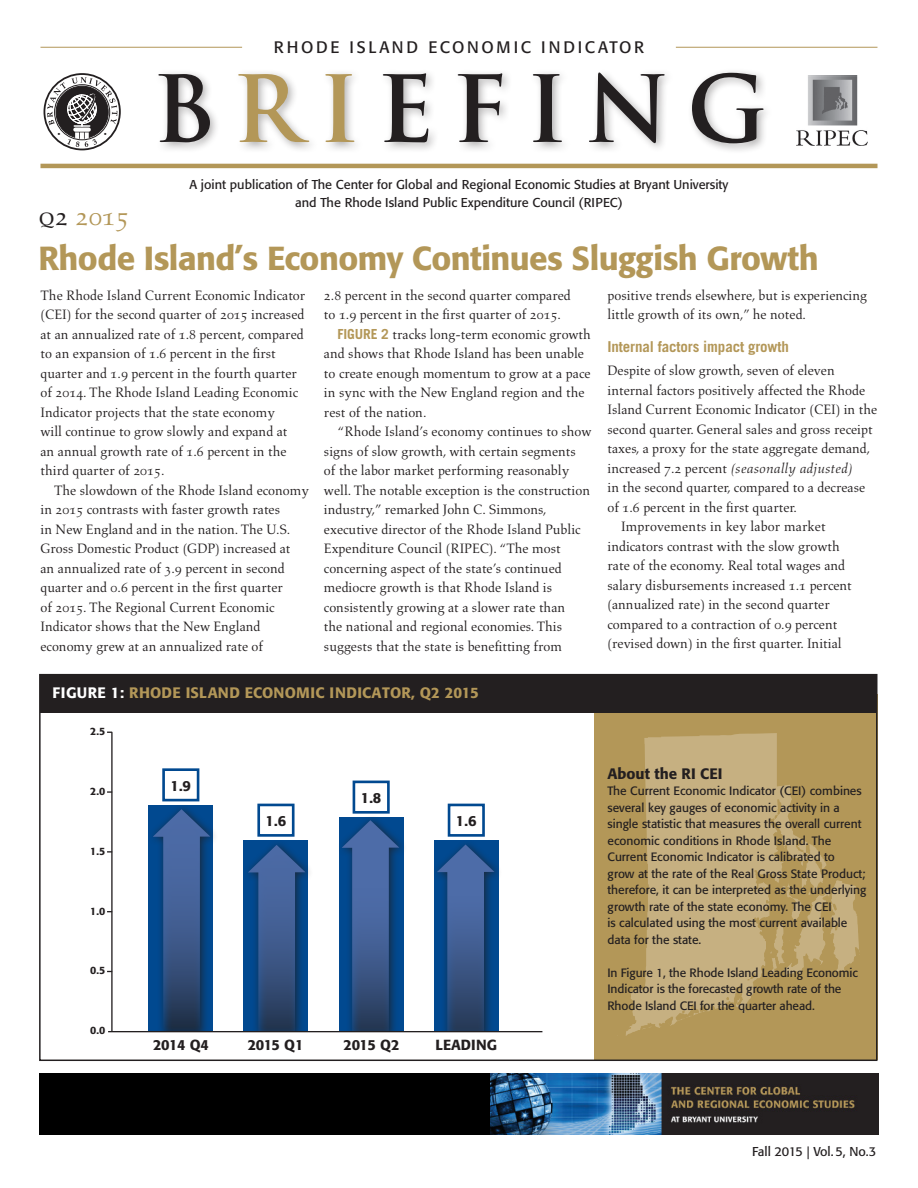
<style>
.page{position:relative;width:918px;height:1188px;background:#fff}
.page>*{position:absolute;margin:0;border:0;box-sizing:border-box;transform-origin:0 0}
.t1{font:700 90px "Trajan Pro";letter-spacing:.2em;color:#231f20}
.t2{font:500 33px "Formata";letter-spacing:-.015em;color:#b39758}
.t3{font:27px "Aldus Roman SC";color:#b39758}
.t4{font:16.5px "Formata";letter-spacing:.16em;color:#231f20}
.t5{font:500 15px "Formata";letter-spacing:.015em;color:#b39758}
.t6{font:700 15px "Trade Gothic";letter-spacing:-.01em;color:#b39758}
.t7{font:500 15px "Formata";color:#231f20}
.t8{font:500 14.55px "Formata";letter-spacing:-.01em;color:#231f20}
.t9{font:13.8px/19.5px "Aldus";color:#231f20}
.t10{font:italic 13.8px "Aldus";color:#231f20}
.t11{font:12.75px/17.2px "Formata";color:#231f20;text-align:center}
.t12{font:12.75px "Formata";letter-spacing:-.02em;color:#231f20}
.t13{font:12px/16.5px "Formata";color:#231f20}
.t14{font:500 10.5px "Formata";color:#231f20}
.t15{font:6.15px "Aldus Roman SC";color:#231f20}
.s1{font-family:"Aldus Roman SC";font-weight:400;font-size:6.15px}
.s2{color:#b39758}
.s3{color:#231f20}
.s4{font-family:"Aldus Roman SC"}
.s5{font-family:"Trade Gothic";font-weight:700;color:#b39758}
.s6{color:#fff}
.s7{font-style:normal}
.s8{font-family:"Aldus Roman SC";font-style:normal}
</style>
<div class="page">
<svg style="left:594px;top:712px;width:281px;height:346px;background:#b59a5e"></svg>
<img style="left:626px;top:733px;width:128px;height:303px">
<div style="left:432px;top:839px;width:71px;height:205px;background:#231f20;opacity:.75"></div>
<svg style="left:437px;top:845px;width:57px;height:186px;background:#295289"></svg>
<div style="left:243px;top:839px;width:71px;height:203px;background:#231f20;opacity:.75"></div>
<svg style="left:248px;top:845px;width:57px;height:186px;background:#275086"></svg>
<div style="left:257px;top:804px;width:38px;height:33px;border:3px solid #014990"></div>
<div style="left:162px;top:768px;width:37px;height:33px;border:3px solid #014990"></div>
<div style="left:353px;top:781px;width:37px;height:33px;border:3px solid #014990"></div>
<div style="left:448px;top:804px;width:37px;height:33px;border:3px solid #014990"></div>
<div style="left:337px;top:815px;width:71px;height:227px;background:#231f20;opacity:.75"></div>
<svg style="left:342px;top:820px;width:57px;height:211px;background:#2a538b"></svg>
<div style="left:148px;top:804px;width:71px;height:238px;background:#231f20;opacity:.75"></div>
<svg style="left:153px;top:809px;width:57px;height:222px;background:#275086"></svg>
<div style="left:154px;top:68px;width:620px;height:87px;background:#231f20;opacity:.35"></div>
<div style="left:44px;top:73px;width:77px;height:77px;border:2px solid #231f20;border-radius:50%"></div>
<svg style="left:56px;top:86px;width:52px;height:52px"></svg>
<div style="left:75px;top:127px;width:14px;height:5px;background:#fff"></div>
<svg style="left:67px;top:134px;width:30px;height:13px"></svg>
<svg style="left:47px;top:77px;width:70px;height:50px"></svg>
<div style="left:54px;top:84px;width:56px;height:56px;border:1px solid #231f20;border-radius:50%"></div>
<hr style="left:40px;top:47px;width:202px;height:1px;background:#b39758">
<hr style="left:40px;top:164px;width:838px;height:4px;background:#b39758">
<hr style="left:676px;top:47px;width:201px;height:1px;background:#b39758">
<img style="left:797px;top:76px;width:71px;height:70px">
<div style="left:40px;top:674px;width:838px;height:38px;background:#231f20"></div>
<img style="left:490px;top:1073px;width:387px;height:62px">
<div style="left:40px;top:1073px;width:450px;height:62px;background:#000"></div>
<hr style="left:111px;top:732px;width:2px;height:300px;background:#231f20">
<div style="left:147px;top:1032px;width:368px;height:23px;background:#fff"></div>
<hr style="left:108px;top:1031px;width:434px;height:1px;background:#231f20">
<p class="t15" style="left:57px;top:131px;width:5px">•</p>
<p class="t4" style="left:274px;top:37px;width:372px">RHODE ISLAND ECONOMIC INDICATOR</p>
<h1 class="t1" style="left:104px;top:53px;width:665px"><span class="s1">•</span> B<span class="s2">RI</span>EFING</h1>
<p class="t11" style="left:190px;top:176px;width:540px">A joint publication of The Center for Global and Regional Economic Studies at Bryant University and The Rhode Island Public Expenditure Council (RIPEC)</p>
<h3 class="t3" style="left:38px;top:201px;width:92px"><span class="s3">q2</span> 2015</h3>
<h2 class="t2" style="left:38px;top:238px;width:782px">Rhode Island’s Economy Continues Sluggish Growth</h2>
<p class="t9" style="left:40px;top:286px;width:266px">The Rhode Island Current Economic Indicator (CEI) for the second quarter of <span class="s4">2015</span> increased at an annualized rate of <span class="s4">1.8</span> percent, compared to an expansion of <span class="s4">1.6</span> percent in the first quarter and <span class="s4">1.9</span> percent in the fourth quarter of <span class="s4">2014</span>. The Rhode Island Leading Economic Indicator projects that the state economy<br>will continue to grow slowly and expand at<br>an annual growth rate of <span class="s4">1.6</span> percent in the third quarter of <span class="s4">2015</span>.</p>
<p class="t9" style="left:40px;top:481px;width:270px;text-indent:14px">The slowdown of the Rhode Island economy in <span class="s4">2015</span> contrasts with faster growth rates<br>in New England and in the nation. The U.S.<br>Gross Domestic Product (GDP) increased at<br>an annualized rate of <span class="s4">3.9</span> percent in second quarter and <span class="s4">0.6</span> percent in the first quarter<br>of <span class="s4">2015</span>. The Regional Current Economic Indicator shows that the New England economy grew at an annualized rate of</p>
<p class="t9" style="left:324px;top:286px;width:248px"><span class="s4">2.8</span> percent in the second quarter compared</p>
<p class="t9" style="left:324px;top:305px;width:239px">to <span class="s4">1.9</span> percent in the first quarter of <span class="s4">2015</span>.</p>
<p class="t9" style="left:337px;top:325px;width:255px"><span class="s5">FIGURE 2</span> tracks long-term economic growth</p>
<p class="t9" style="left:324px;top:344px;width:262px">and shows that Rhode Island has been unable</p>
<p class="t9" style="left:324px;top:364px;width:268px">to create enough momentum to grow at a pace</p>
<p class="t9" style="left:324px;top:383px;width:262px">in sync with the New England region and the</p>
<p class="t9" style="left:324px;top:403px;width:104px">rest of the nation.</p>
<p class="t9" style="left:337px;top:422px;width:256px">“Rhode Island’s economy continues to show</p>
<p class="t9" style="left:324px;top:442px;width:253px">signs of slow growth, with certain segments</p>
<p class="t9" style="left:324px;top:461px;width:247px">of the labor market performing reasonably</p>
<p class="t9" style="left:324px;top:481px;width:268px">well. The notable exception is the construction</p>
<p class="t9" style="left:324px;top:500px;width:224px">industry,” remarked John C. Simmons,</p>
<p class="t9" style="left:324px;top:520px;width:258px">executive director of the Rhode Island Public</p>
<p class="t9" style="left:324px;top:539px;width:238px">Expenditure Council (RIPEC). “The most</p>
<p class="t9" style="left:324px;top:559px;width:239px">concerning aspect of the state’s continued</p>
<p class="t9" style="left:324px;top:578px;width:230px">mediocre growth is that Rhode Island is</p>
<p class="t9" style="left:324px;top:598px;width:243px">consistently growing at a slower rate than</p>
<p class="t9" style="left:324px;top:617px;width:240px">the national and regional economies. This</p>
<p class="t9" style="left:324px;top:637px;width:240px">suggests that the state is benefitting from</p>
<p class="t5" style="left:52px;top:683px;width:428px"><span class="s6">FIGURE 1:</span> RHODE ISLAND ECONOMIC INDICATOR, Q2 2015</p>
<p class="t14" style="left:90px;top:725px;width:17px">2.5</p>
<p class="t14" style="left:90px;top:785px;width:17px">2.0</p>
<p class="t14" style="left:90px;top:845px;width:17px">1.5</p>
<p class="t14" style="left:90px;top:905px;width:17px">1.0</p>
<p class="t14" style="left:90px;top:964px;width:17px">0.5</p>
<p class="t14" style="left:90px;top:1024px;width:17px">0.0</p>
<p class="t8" style="left:171px;top:777px;width:22px">1.9</p>
<p class="t8" style="left:266px;top:812px;width:22px">1.6</p>
<p class="t8" style="left:361px;top:789px;width:22px">1.8</p>
<p class="t8" style="left:456px;top:812px;width:22px">1.6</p>
<p class="t8" style="left:153px;top:1036px;width:57px">2014 Q4</p>
<p class="t8" style="left:248px;top:1036px;width:57px">2015 Q1</p>
<p class="t8" style="left:344px;top:1036px;width:57px">2015 Q2</p>
<p class="t8" style="left:436px;top:1036px;width:63px">LEADING</p>
<p class="t9" style="left:607px;top:286px;width:261px">positive trends elsewhere, but is experiencing little growth of its own,” he noted.</p>
<p class="t6" style="left:608px;top:338px;width:183px">Internal factors impact growth</p>
<p class="t9" style="left:608px;top:361px;width:229px">Despite of slow growth, seven of eleven</p>
<p class="t9" style="left:608px;top:381px;width:259px">internal factors positively affected the Rhode</p>
<p class="t9" style="left:608px;top:400px;width:271px">Island Current Economic Indicator (CEI) in the</p>
<p class="t9" style="left:608px;top:419px;width:267px">second quarter. General sales and gross receipt</p>
<p class="t9" style="left:608px;top:439px;width:264px">taxes, a proxy for the state aggregate demand,</p>
<p class="t10" style="left:608px;top:460px;width:247px"><span class="s7">increased</span> <span class="s8">7.2</span> <span class="s7">percent</span> (seasonally adjusted)</p>
<p class="t9" style="left:608px;top:478px;width:259px">in the second quarter, compared to a decrease</p>
<p class="t9" style="left:608px;top:497px;width:191px">of <span class="s4">1.6</span> percent in the first quarter.</p>
<p class="t9" style="left:621px;top:517px;width:206px">Improvements in key labor market</p>
<p class="t9" style="left:608px;top:536px;width:234px">indicators contrast with the slow growth</p>
<p class="t9" style="left:608px;top:556px;width:239px">rate of the economy. Real total wages and</p>
<p class="t9" style="left:608px;top:575px;width:246px">salary disbursements increased <span class="s4">1.1</span> percent</p>
<p class="t9" style="left:608px;top:595px;width:224px">(annualized rate) in the second quarter</p>
<p class="t9" style="left:608px;top:614px;width:231px">compared to a contraction of <span class="s4">0.9</span> percent</p>
<p class="t9" style="left:608px;top:634px;width:236px">(revised down) in the first quarter. Initial</p>
<p class="t7" style="left:608px;top:764px;width:117px">About the RI CEI</p>
<p class="t13" style="left:608px;top:783px;width:261px">The Current Economic Indicator (CEI) combines several key gauges of economic activity in a single statistic that measures the overall current economic conditions in Rhode Island. The Current Economic Indicator is calibrated to<br>grow at the rate of the Real Gross State Product; therefore, it can be interpreted as the underlying growth rate of the state economy. The CEI<br>is calculated using the most current available data for the state.</p>
<p class="t13" style="left:608px;top:964px;width:252px">In Figure 1, the Rhode Island Leading Economic<br>Indicator is the forecasted growth rate of the<br>Rhode Island CEI for the quarter ahead.</p>
<p class="t12" style="left:752px;top:1144px;width:126px">Fall 2015 | Vol. 5, No.3</p>
</div>
